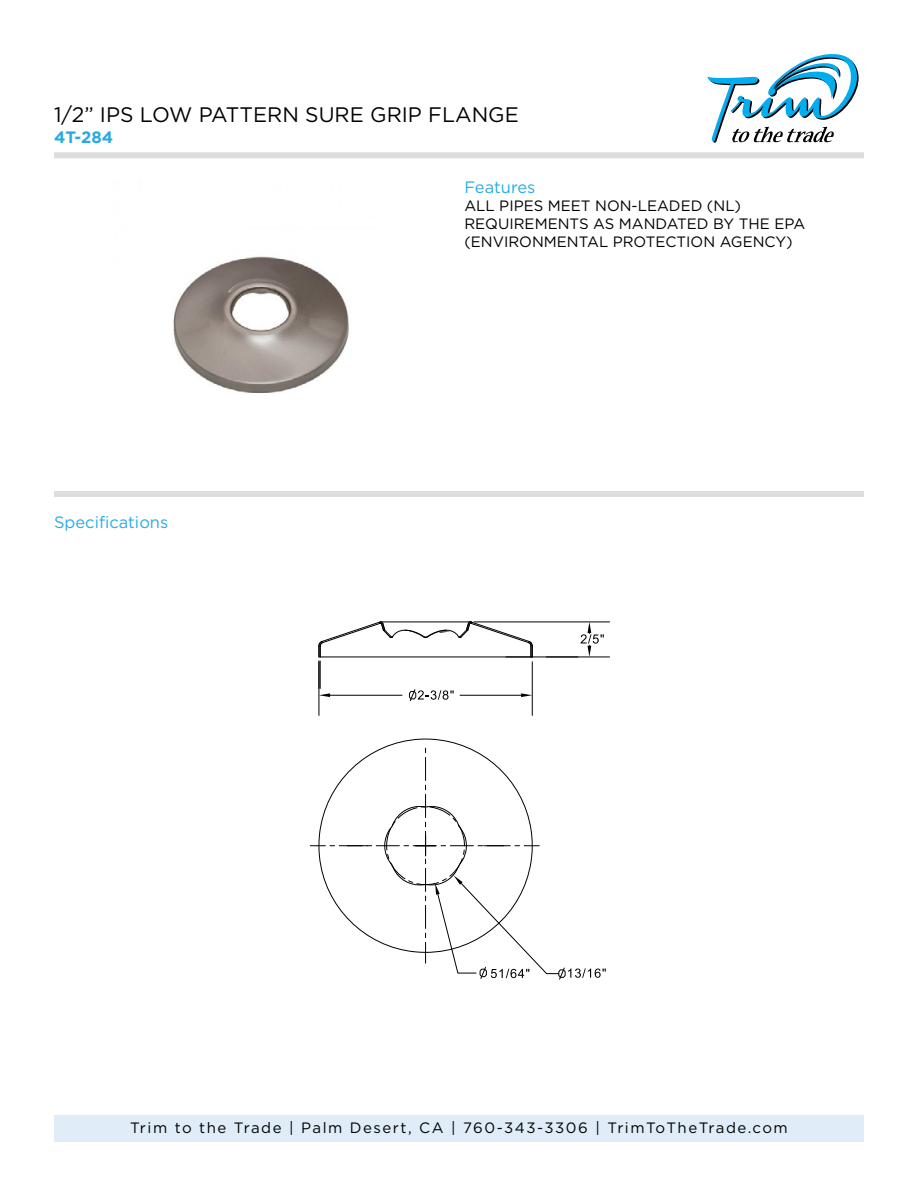
<style>
.page{position:relative;width:918px;height:1188px;background:#fff}
.page>*{position:absolute;margin:0;border:0;box-sizing:border-box;transform-origin:0 0}
.t1{font:21px "Gotham HTF";color:#000}
.t2{font:16.5px "Gotham HTF";color:#2aaae2}
.t3{font:700 16.5px "Gotham HTF";color:#2aaae2}
.t4{font:15px/18px "Gotham HTF";color:#000}
.t5{font:15px "Gotham HTF";letter-spacing:.1em;color:#000}
</style>
<div class="page">
<div style="left:54px;top:1115px;width:810px;height:27px;background:#e0edf9"></div>
<svg style="left:707px;top:54px;width:152px;height:89px"></svg>
<div style="left:54px;top:152px;width:810px;height:6px;background:#dcddde"></div>
<div style="left:54px;top:491px;width:810px;height:6px;background:#dcddde"></div>
<img style="left:173px;top:256px;width:176px;height:137px">
<hr style="left:319px;top:662px;width:1px;height:53px;background:#000">
<hr style="left:532px;top:662px;width:1px;height:53px;background:#000">
<hr style="left:506px;top:657px;width:104px;height:1px;background:#000">
<hr style="left:474px;top:622px;width:136px;height:1px;background:#000">
<svg style="left:318px;top:621px;width:215px;height:81px"></svg>
<svg style="left:581px;top:622px;width:23px;height:35px"></svg>
<svg style="left:310px;top:748px;width:296px;height:232px"></svg>
<h1 class="t1" style="left:54px;top:103px;width:466px">1/2” IPS LOW PATTERN SURE GRIP FLANGE</h1>
<p class="t3" style="left:54px;top:127px;width:61px">4T-284</p>
<p class="t2" style="left:54px;top:513px;width:116px">Specifications</p>
<p class="t2" style="left:464px;top:178px;width:72px">Features</p>
<p class="t4" style="left:464px;top:197px;width:342px">ALL PIPES MEET NON-LEADED (NL)<br>REQUIREMENTS AS MANDATED BY THE EPA (ENVIRONMENTAL PROTECTION AGENCY)</p>
<p class="t5" style="left:130px;top:1120px;width:659px">Trim to the Trade | Palm Desert, CA | 760-343-3306 | TrimToTheTrade.com</p>
</div>
